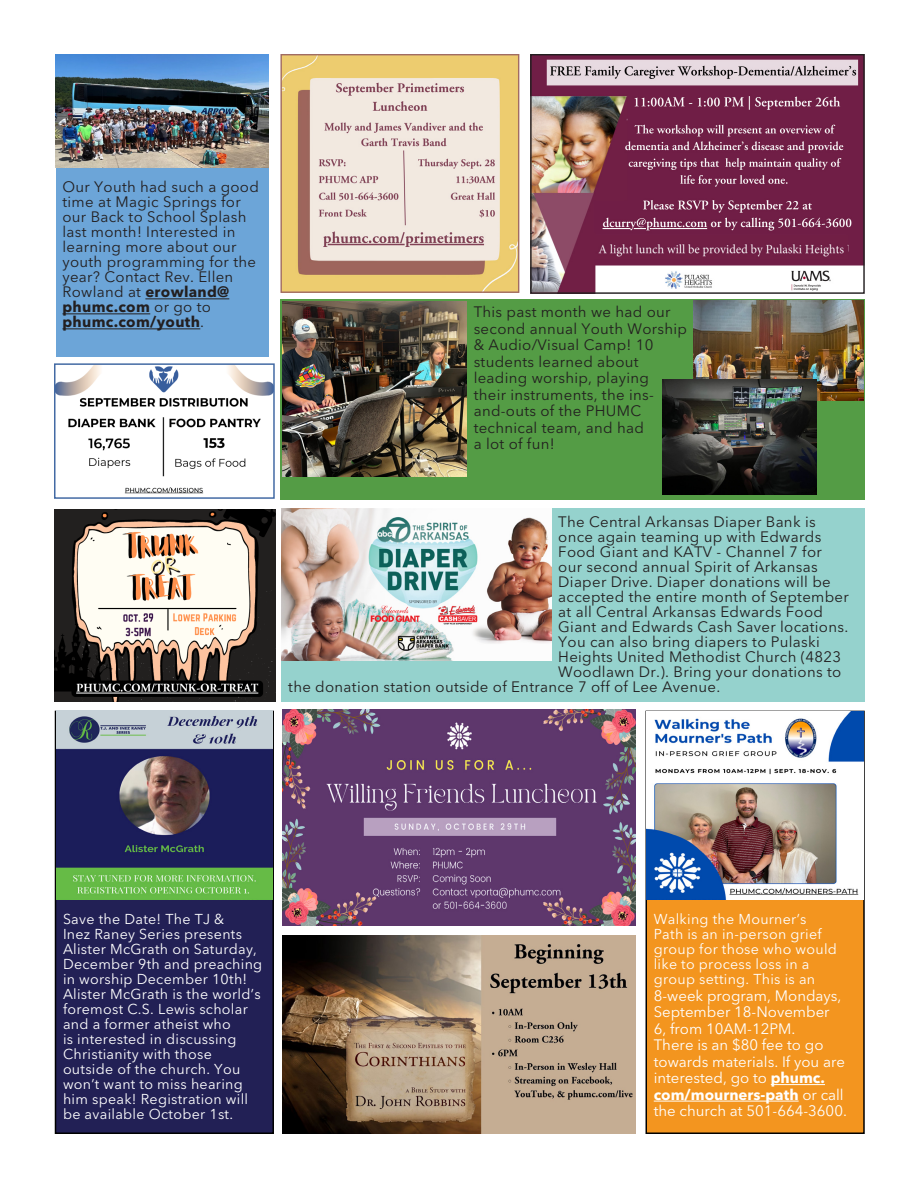
<style>
.page{position:relative;width:918px;height:1188px;background:#fff}
.page>*{position:absolute;margin:0;border:0;box-sizing:border-box;transform-origin:0 0}
.t1{font:15px/15px "Avenir Next LT Pro";letter-spacing:.02em;color:#231f20}
.t2{font:15px/16.5px "Avenir Next LT Pro";color:#fff}
.t3{font:14.25px/15px "Avenir Next LT Pro";letter-spacing:.02em;color:#fff}
.s1{font-weight:700}
</style>
<div class="page">
<img style="left:532px;top:56px;width:331px;height:236px">
<div style="left:530px;top:54px;width:335px;height:240px;border:1px solid #231f20"></div>
<div style="left:56px;top:55px;width:213px;height:301px;background:#6ca5d8"></div>
<hr style="left:145px;top:298px;width:84px;height:1px;background:#231f20">
<hr style="left:62px;top:313px;width:88px;height:1px;background:#231f20">
<hr style="left:62px;top:328px;width:138px;height:1px;background:#231f20">
<img style="left:56px;top:55px;width:212px;height:112px">
<img style="left:282px;top:56px;width:235px;height:235px">
<div style="left:280px;top:54px;width:239px;height:239px;border:1px solid #a16c63"></div>
<div style="left:281px;top:299px;width:584px;height:201px;background:#549c45"></div>
<img style="left:283px;top:301px;width:184px;height:176px">
<img style="left:693px;top:301px;width:170px;height:99px">
<img style="left:663px;top:379px;width:153px;height:115px">
<div style="left:282px;top:509px;width:583px;height:193px;background:#95d2cd"></div>
<img style="left:57px;top:366px;width:215px;height:128px">
<div style="left:54px;top:363px;width:221px;height:136px;border:2px solid #436aa4"></div>
<img style="left:282px;top:508px;width:270px;height:152px">
<img style="left:55px;top:510px;width:220px;height:192px">
<div style="left:56px;top:711px;width:217px;height:422px;background:#222055"></div>
<div style="left:55px;top:711px;width:219px;height:423px;border:2px solid #000"></div>
<img style="left:56px;top:711px;width:217px;height:188px">
<div style="left:646px;top:711px;width:218px;height:422px;background:#f3951f"></div>
<hr style="left:771px;top:1084px;width:54px;height:1px;background:#fff">
<hr style="left:654px;top:1101px;width:145px;height:1px;background:#fff">
<div style="left:646px;top:711px;width:219px;height:423px;border:2px solid #000"></div>
<img style="left:647px;top:711px;width:216px;height:189px">
<img style="left:282px;top:710px;width:353px;height:216px">
<img style="left:282px;top:935px;width:353px;height:199px">
<p class="t1" style="left:62px;top:180px;width:198px">Our Youth had such a good time at Magic Springs for our Back to School Splash last month! Interested in learning more about our youth programming for the year? Contact Rev. Ellen<br>Rowland at <span class="s1">erowland@ phumc.com</span> or go to <span class="s1">phumc.com/youth</span>.</p>
<p class="t1" style="left:474px;top:304px;width:215px;line-height:16.5px">This past month we had our second annual Youth Worship &amp; Audio/Visual Camp! 10 students learned about leading worship, playing<br>their instruments, the ins&shy;and-outs of the PHUMC technical team, and had<br>a lot of fun!</p>
<p class="t1" style="left:558px;top:514px;width:259px">The Central Arkansas Diaper Bank is</p>
<p class="t1" style="left:558px;top:529px;width:265px">once again teaming up with Edwards</p>
<p class="t1" style="left:558px;top:544px;width:265px">Food Giant and KATV - Channel 7 for</p>
<p class="t1" style="left:558px;top:559px;width:261px">our second annual Spirit of Arkansas</p>
<p class="t1" style="left:558px;top:574px;width:274px">Diaper Drive. Diaper donations will be</p>
<p class="t1" style="left:558px;top:589px;width:292px">accepted the entire month of September</p>
<p class="t1" style="left:558px;top:604px;width:266px">at all Central Arkansas Edwards Food</p>
<p class="t1" style="left:558px;top:619px;width:291px">Giant and Edwards Cash Saver locations.</p>
<p class="t1" style="left:558px;top:634px;width:263px">You can also bring diapers to Pulaski</p>
<p class="t1" style="left:558px;top:649px;width:285px">Heights United Methodist Church (4823</p>
<p class="t1" style="left:558px;top:664px;width:284px">Woodlawn Dr.). Bring your donations to</p>
<p class="t1" style="left:288px;top:679px;width:433px">the donation station outside of Entrance 7 off of Lee Avenue.</p>
<p class="t3" style="left:63px;top:912px;width:201px">Save the Date! The TJ &amp;<br>Inez Raney Series presents<br>Alister McGrath on Saturday,<br>December 9th and preaching in worship December 10th!<br>Alister McGrath is the world’s foremost C.S. Lewis scholar and a former atheist who<br>is interested in discussing<br>Christianity with those outside of the church. You won’t want to miss hearing him speak! Registration will be available October 1st.</p>
<p class="t3" style="left:654px;top:912px;width:185px">Walking the Mourner’s<br>Path is an in-person grief group for those who would like to process loss in a group setting. This is an</p>
<p class="t2" style="left:654px;top:987px;width:195px">8-week program, Mondays,<br>September 18-November<br>6, from 10AM-12PM.<br>There is an $80 fee to go towards materials. If you are interested, go to <span class="s1">phumc. com/mourners-path</span> or call the church at 501-664-3600.</p>
</div>
